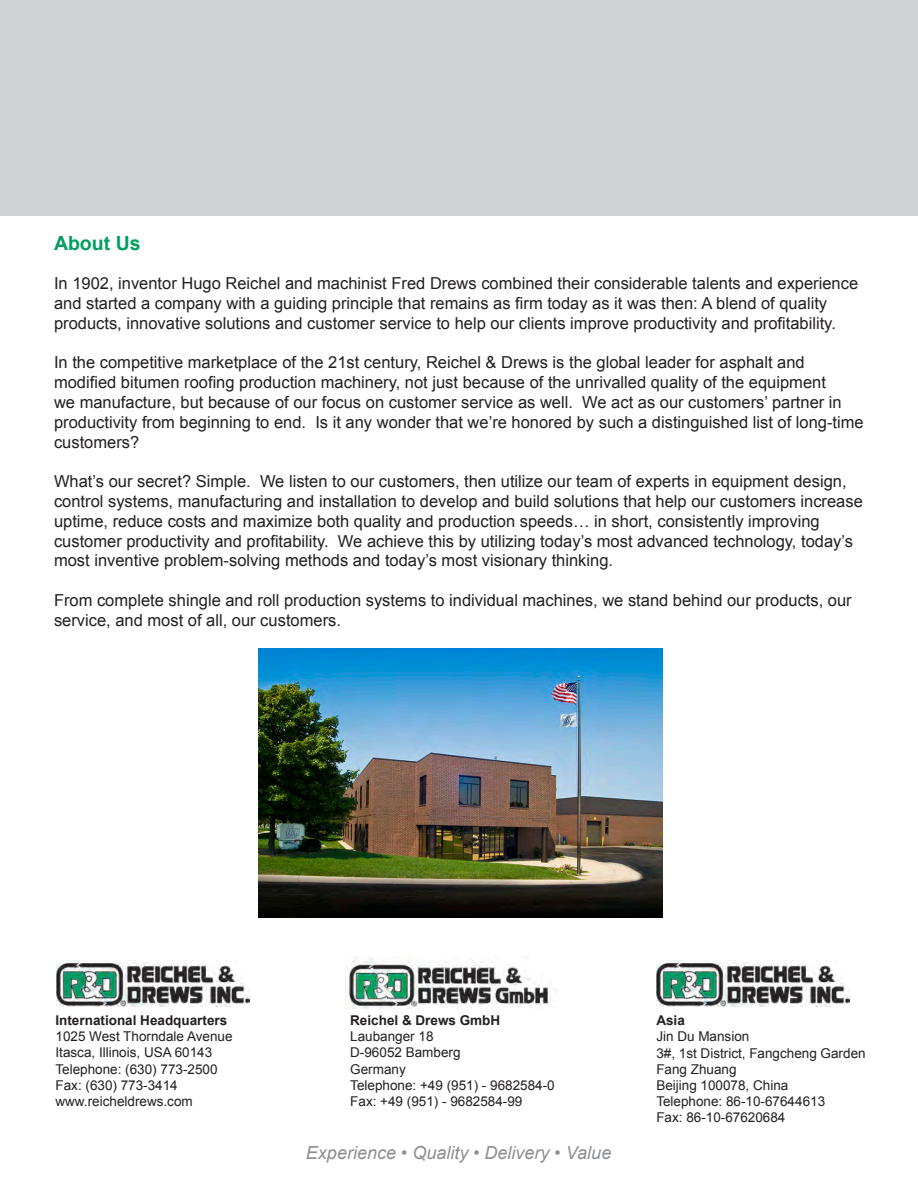
<style>
.page{position:relative;width:918px;height:1188px;background:#fff}
.page>*{position:absolute;margin:0;border:0;box-sizing:border-box;transform-origin:0 0}
.t1{font:700 19.5px "Arial";color:#009e60}
.t2{font:italic 18px "Arial";color:#8d8f92}
.t3{font:16.5px/19.8px "Arial";color:#231f20}
.t4{font:13.5px "Arial";color:#231f20}
.t5{font:700 13.5px "Arial";color:#231f20}
</style>
<div class="page">
<div style="left:0;top:0;width:917px;height:215px;background:#d1d2d4"></div>
<img style="left:259px;top:648px;width:403px;height:270px">
<img style="left:56px;top:961px;width:194px;height:45px">
<img style="left:348px;top:957px;width:207px;height:52px">
<img style="left:656px;top:961px;width:194px;height:45px">
<p class="t1" style="left:54px;top:230px;width:88px">About Us</p>
<p class="t3" style="left:54px;top:274px;width:806px">In 1902, inventor Hugo Reichel and machinist Fred Drews combined their considerable talents and experience and started a company with a guiding principle that remains as firm today as it was then: A blend of quality products, innovative solutions and customer service to help our clients improve productivity and profitability.</p>
<p class="t3" style="left:54px;top:353px;width:811px">In the competitive marketplace of the 21st century, Reichel &amp; Drews is the global leader for asphalt and modified bitumen roofing production machinery, not just because of the unrivalled quality of the equipment<br>we manufacture, but because of our focus on customer service as well. We act as our customers’ partner in productivity from beginning to end. Is it any wonder that we’re honored by such a distinguished list of long-time customers?</p>
<p class="t3" style="left:54px;top:472px;width:810px">What’s our secret? Simple. We listen to our customers, then utilize our team of experts in equipment design, control systems, manufacturing and installation to develop and build solutions that help our customers increase uptime, reduce costs and maximize both quality and production speeds… in short, consistently improving customer productivity and profitability. We achieve this by utilizing today’s most advanced technology, today’s most inventive problem-solving methods and today’s most visionary thinking.</p>
<p class="t3" style="left:54px;top:591px;width:799px">From complete shingle and roll production systems to individual machines, we stand behind our products, our service, and most of all, our customers.</p>
<p class="t5" style="left:56px;top:1011px;width:173px">International Headquarters</p>
<p class="t4" style="left:56px;top:1028px;width:179px">1025 West Thorndale Avenue</p>
<p class="t4" style="left:56px;top:1044px;width:158px">Itasca, Illinois, USA 60143</p>
<p class="t4" style="left:56px;top:1060px;width:164px">Telephone: (630) 773-2500</p>
<p class="t4" style="left:56px;top:1076px;width:124px">Fax: (630) 773-3414</p>
<p class="t4" style="left:56px;top:1092px;width:139px">www.reicheldrews.com</p>
<p class="t5" style="left:350px;top:1011px;width:152px">Reichel &amp; Drews GmbH</p>
<p class="t4" style="left:350px;top:1028px;width:85px">Laubanger 18</p>
<p class="t4" style="left:350px;top:1044px;width:112px">D-96052 Bamberg</p>
<p class="t4" style="left:350px;top:1060px;width:57px">Germany</p>
<p class="t4" style="left:350px;top:1076px;width:206px">Telephone: +49 (951) - 9682584-0</p>
<p class="t4" style="left:350px;top:1092px;width:174px">Fax: +49 (951) - 9682584-99</p>
<p class="t2" style="left:306px;top:1141px;width:307px">Experience • Quality • Delivery • Value</p>
<p class="t5" style="left:656px;top:1012px;width:30px">Asia</p>
<p class="t4" style="left:656px;top:1028px;width:95px">Jin Du Mansion</p>
<p class="t4" style="left:656px;top:1044px;width:211px">3#, 1st District, Fangcheng Garden</p>
<p class="t4" style="left:656px;top:1060px;width:82px">Fang Zhuang</p>
<p class="t4" style="left:656px;top:1076px;width:134px">Beijing 100078, China</p>
<p class="t4" style="left:656px;top:1093px;width:170px">Telephone: 86-10-67644613</p>
<p class="t4" style="left:656px;top:1109px;width:131px">Fax: 86-10-67620684</p>
</div>
